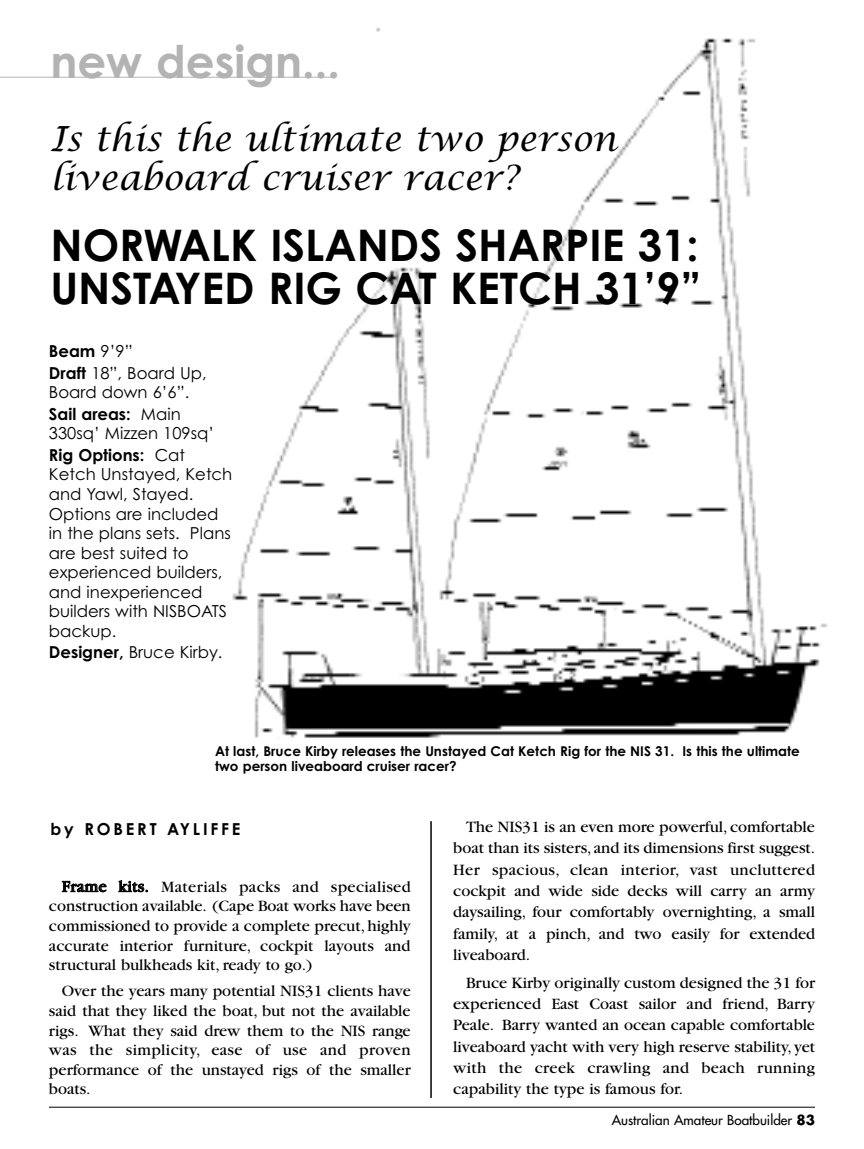
<style>
.page{position:relative;width:864px;height:1149px;background:#fff}
.page>*{position:absolute;margin:0;border:0;box-sizing:border-box;transform-origin:0 0}
.t1{font:700 45px "Century Gothic";color:#b3b3b3}
.t2{font:700 43.5px/42.5px "Century Gothic";color:#000}
.t3{font:italic 34.5px/39px "Lucida Calligraphy";color:#000}
.t4{font:16.5px/21.3px "Garamond";color:#000;text-align:justify}
.t5{font:16.5px/19.5px "Century Gothic";color:#000}
.t6{font:700 16.5px "Century Gothic";letter-spacing:.17em;color:#000}
.t7{font:700 13.5px/15px "Century Gothic";color:#000}
.t8{font:13.5px "Futura";color:#000}
.s1{font-weight:700}
</style>
<div class="page">
<img style="left:201px;top:27px;width:627px;height:711px">
<hr style="left:430px;top:821px;width:1px;height:276px;background:#000">
<hr style="left:0;top:77px;width:334px;height:1px;background:#b3b3b3">
<hr style="left:49px;top:1106px;width:765px;height:1px;background:#000">
<h1 class="t1" style="left:50px;top:36px;width:291px">new design...</h1>
<h3 class="t3" style="left:50px;top:119px;width:567px">Is this the ultimate two person liveaboard cruiser racer?</h3>
<h2 class="t2" style="left:50px;top:225px;width:652px">NORWALK ISLANDS SHARPIE 31:<br>UNSTAYED RIG CAT KETCH 31’9”</h2>
<p class="t5" style="left:49px;top:340px;width:159px;line-height:21.6px"><span class="s1">Beam</span> 9’9”<br><span class="s1">Draft</span> 18”, Board Up,</p>
<p class="t5" style="left:49px;top:381px;width:142px;line-height:21.6px">Board down 6’6”.<br><span class="s1">Sail areas:</span> Main</p>
<p class="t5" style="left:49px;top:422px;width:167px;line-height:21.6px">330sq’ Mizzen 109sq’<br><span class="s1">Rig Options:</span> Cat</p>
<p class="t5" style="left:49px;top:465px;width:185px">Ketch Unstayed, Ketch and Yawl, Stayed.<br>Options are included in the plans sets. Plans are best suited to experienced builders, and inexperienced builders with NISBOATS backup.</p>
<p class="t5" style="left:49px;top:642px;width:175px"><span class="s1">Designer,</span> Bruce Kirby.</p>
<p class="t7" style="left:215px;top:743px;width:586px">At last, Bruce Kirby releases the Unstayed Cat Ketch Rig for the NIS 31. Is this the ultimate two person liveaboard cruiser racer?</p>
<p class="t6" style="left:50px;top:819px;width:191px">by ROBERT AYLIFFE</p>
<p class="t4" style="left:49px;top:878px;width:363px;line-height:19.6px;text-indent:13px">Frame kits. Materials packs and specialised construction available. (Cape Boat works have been commissioned to provide a complete precut, highly accurate interior furniture, cockpit layouts and structural bulkheads kit, ready to go.)</p>
<p class="t4" style="left:49px;top:982px;width:363px;line-height:19.6px;text-indent:13px">Over the years many potential NIS31 clients have said that they liked the boat, but not the available rigs. What they said drew them to the NIS range was the simplicity, ease of use and proven performance of the unstayed rigs of the smaller boats.</p>
<p class="t4" style="left:453px;top:817px;width:363px;text-indent:13px">The NIS31 is an even more powerful, comfortable boat than its sisters,and its dimensions first suggest.<br>Her spacious, clean interior, vast uncluttered cockpit and wide side decks will carry an army daysailing, four comfortably overnighting, a small family, at a pinch, and two easily for extended liveaboard.</p>
<p class="t4" style="left:453px;top:973px;width:363px;text-indent:13px">Bruce Kirby originally custom designed the 31 for experienced East Coast sailor and friend, Barry Peale. Barry wanted an ocean capable comfortable liveaboard yacht with very high reserve stability, yet with the creek crawling and beach running capability the type is famous for.</p>
<p class="t8" style="left:611px;top:1112px;width:205px">Australian Amateur Boatbuilder <span class="s1">83</span></p>
</div>
